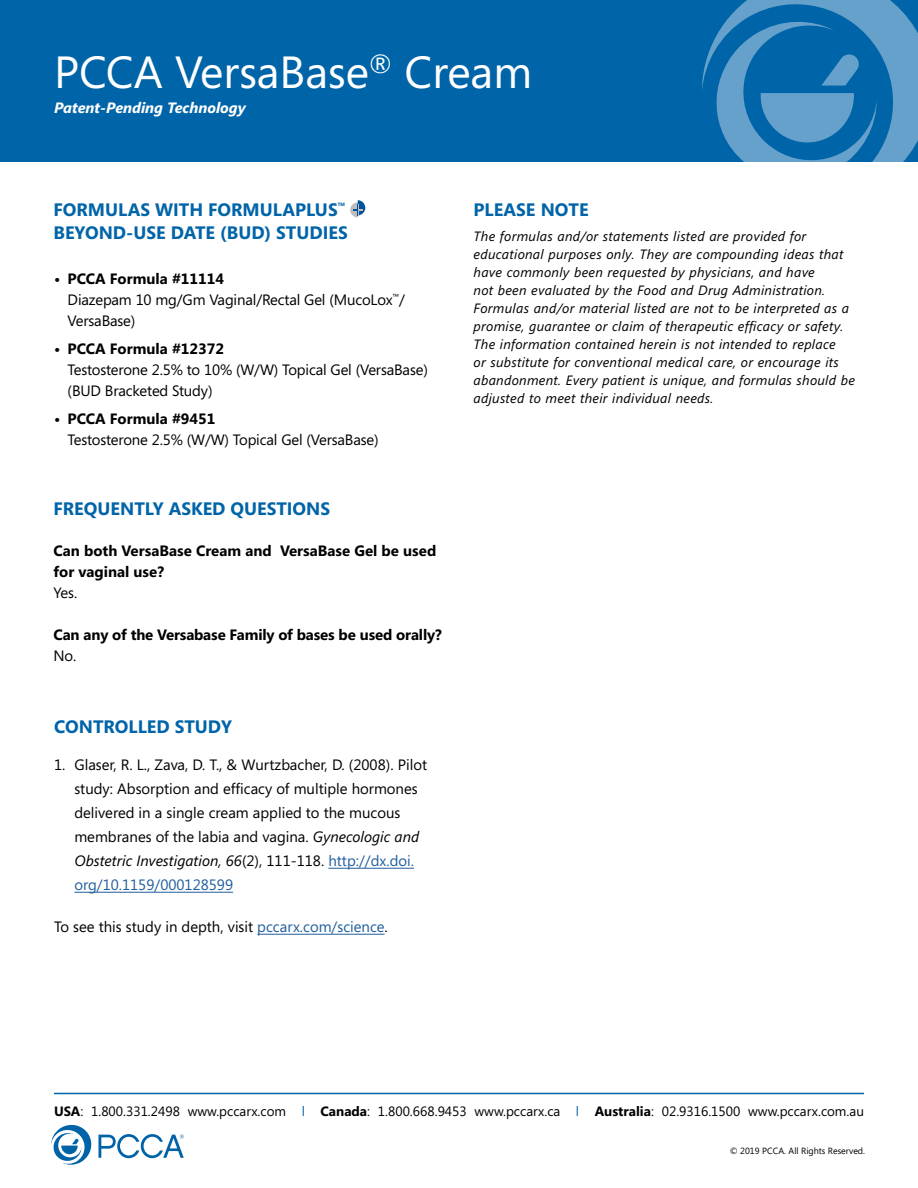
<style>
.page{position:relative;width:918px;height:1188px;background:#fff}
.page>*{position:absolute;margin:0;border:0;box-sizing:border-box;transform-origin:0 0}
.t1{font:45px "Segoe";color:#fff}
.t2{font:700 18px/22.5px "Segoe";color:#0064a8}
.t3{font:15px/24px "Segoe";color:#000}
.t4{font:700 15px/21px "Segoe";color:#000}
.t5{font:italic 700 15px "Segoe";color:#fff}
.t6{font:italic 13.5px/18px "Segoe";letter-spacing:.02em;color:#000}
.t7{font:13.5px "Segoe";color:#000}
.t8{font:9px "Segoe";color:#000}
.s1{font-weight:700}
.s2{font-style:italic}
.s3{color:#215e9e}
.s4{color:#0064a8}
</style>
<div class="page">
<svg style="left:51px;top:1125px;width:133px;height:40px"></svg>
<div style="left:0;top:0;width:918px;height:162px;background:#0064a8"></div>
<svg style="left:702px;top:0;width:216px;height:162px;fill:#65a1ca"></svg>
<svg style="left:705px;top:18px;width:172px;height:144px"></svg>
<hr style="left:54px;top:1093px;width:810px;height:1px;background:#0064a8">
<hr style="left:328px;top:868px;width:86px;height:1px;background:#215e9e">
<hr style="left:74px;top:892px;width:159px;height:1px;background:#215e9e">
<hr style="left:257px;top:934px;width:128px;height:1px;background:#215e9e">
<svg style="left:350px;top:200px;width:15px;height:17px"></svg>
<h1 class="t1" style="left:54px;top:41px;width:480px">PCCA VersaBase<sup>®</sup> Cream</h1>
<p class="t5" style="left:54px;top:99px;width:193px">Patent-Pending Technology</p>
<h2 class="t2" style="left:53px;top:198px;width:296px">FORMULAS WITH FORMULAPLUS<sup>™<br></sup>BEYOND-USE DATE (BUD) STUDIES</h2>
<p class="t3" style="left:68px;top:268px;width:339px;line-height:21px;text-indent:-13px"><span class="s1">• PCCA Formula #11114<br></span>Diazepam 10 mg/Gm Vaginal/Rectal Gel (MucoLox<sup>™</sup>/<br>VersaBase)</p>
<p class="t4" style="left:54px;top:337px;width:171px">• PCCA Formula #12372</p>
<p class="t3" style="left:68px;top:359px;width:362px;line-height:21px">Testosterone 2.5% to 10% (W/W) Topical Gel (VersaBase) (BUD Bracketed Study)</p>
<p class="t4" style="left:54px;top:407px;width:163px">• PCCA Formula #9451</p>
<p class="t3" style="left:68px;top:427px;width:312px">Testosterone 2.5% (W/W) Topical Gel (VersaBase)</p>
<h2 class="t2" style="left:53px;top:496px;width:278px">FREQUENTLY ASKED QUESTIONS</h2>
<p class="t4" style="left:53px;top:539px;width:384px">Can both VersaBase Cream and VersaBase Gel be used for vaginal use?</p>
<p class="t3" style="left:53px;top:580px;width:25px">Yes.</p>
<p class="t4" style="left:53px;top:623px;width:390px">Can any of the Versabase Family of bases be used orally?</p>
<p class="t3" style="left:53px;top:643px;width:24px">No.</p>
<h2 class="t2" style="left:54px;top:715px;width:179px">CONTROLLED STUDY</h2>
<p class="t3" style="left:74px;top:753px;width:354px;text-indent:-20px">1. Glaser, R. L., Zava, D. T., &amp; Wurtzbacher, D. (2008). Pilot study: Absorption and efficacy of multiple hormones delivered in a single cream applied to the mucous membranes of the labia and vagina. <span class="s2">Gynecologic and Obstetric Investigation, 66</span>(2), 111-118. <span class="s3">http://dx.doi. org/10.1159/000128599</span></p>
<p class="t3" style="left:54px;top:915px;width:335px">To see this study in depth, visit <span class="s3">pccarx.com/science</span>.</p>
<h2 class="t2" style="left:474px;top:198px;width:117px">PLEASE NOTE</h2>
<p class="t6" style="left:474px;top:227px;width:383px">The formulas and/or statements listed are provided for educational purposes only. They are compounding ideas that have commonly been requested by physicians, and have<br>not been evaluated by the Food and Drug Administration.<br>Formulas and/or material listed are not to be interpreted as a promise, guarantee or claim of therapeutic efficacy or safety.<br>The information contained herein is not intended to replace<br>or substitute for conventional medical care, or encourage its abandonment. Every patient is unique, and formulas should be adjusted to meet their individual needs.</p>
<p class="t7" style="left:54px;top:1102px;width:812px"><span class="s1">USA</span>: 1.800.331.2498 www.pccarx.com <span class="s4">l</span> <span class="s1">Canada</span>: 1.800.668.9453 www.pccarx.ca <span class="s4">l</span> <span class="s1">Australia</span>: 02.9316.1500 www.pccarx.com.au</p>
<p class="t8" style="left:730px;top:1145px;width:137px">© 2019 PCCA. All Rights Reserved.</p>
</div>
